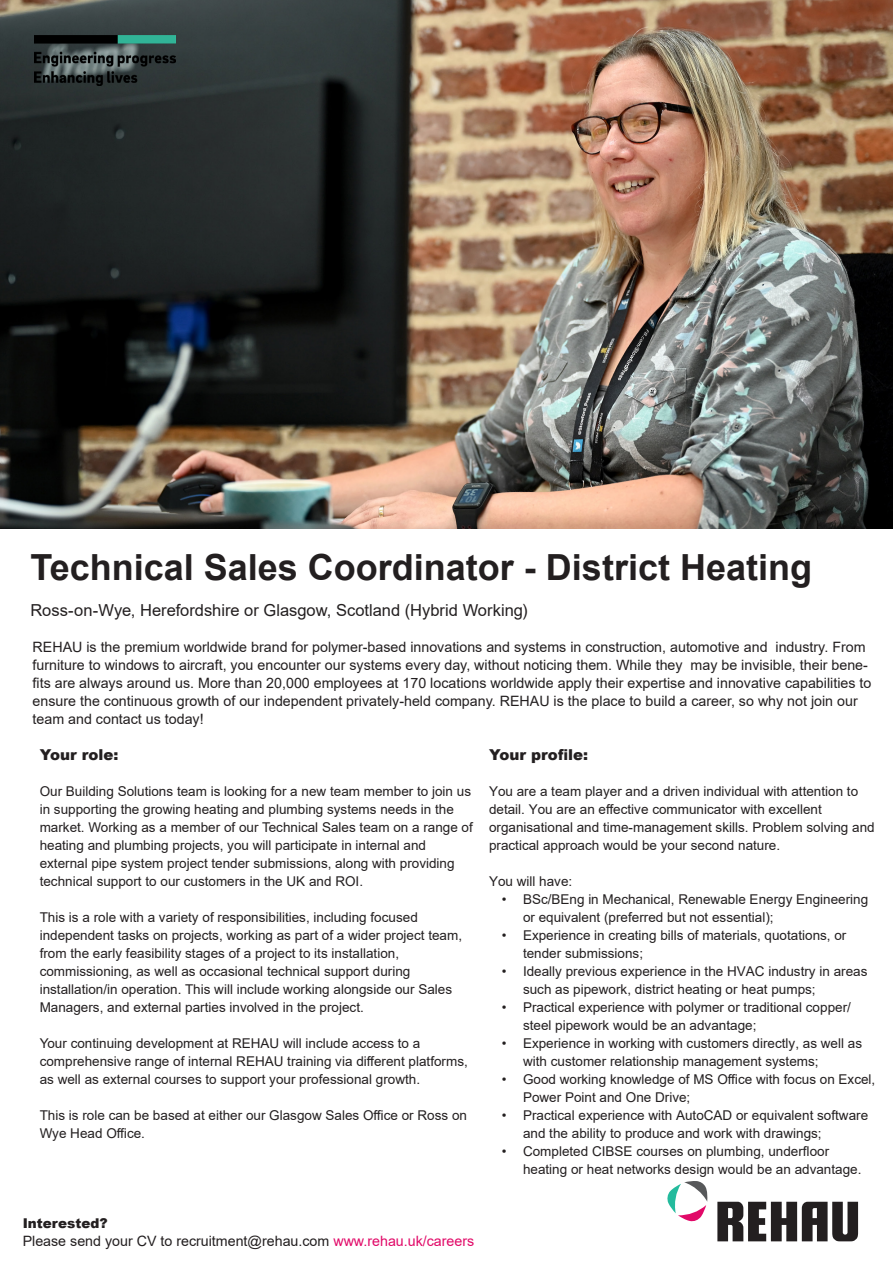
<style>
.page{position:relative;width:893px;height:1263px;background:#fff}
.page>*{position:absolute;margin:0;border:0;box-sizing:border-box;transform-origin:0 0}
._01__Headline_-_35pt_-_left_-_black{font:700 36px "Arial";color:#231f20}
._11__Highlighter_-_20pt_-_black_-_left{font:16.5px "Arial";color:#231f20}
._14__Body_subline_-_9_5pt{font:900 15px "Arial";color:#231f20}
._16__Body_text_-_9_5pt{font:14.25px/18px "Arial";color:#231f20}
._14__Body_subline_-_9_5pt-2{font:13.5px/18px "Arial";color:#231f20}
._16__Body_text_-_9_5pt-2{font:900 13.5px "Arial";color:#231f20}
.s1{color:#e10968}
</style>
<div class="page">
<img style="left:0;top:0;width:893px;height:529px">
<img style="left:34px;top:36px;width:141px;height:49px">
<svg style="left:667px;top:1181px;width:41px;height:41px"></svg>
<svg style="left:717px;top:1202px;width:141px;height:39px"></svg>
<p class="_01__Headline_-_35pt_-_left_-_black" style="left:30px;top:542px;width:783px">Technical Sales Coordinator - District Heating</p>
<p class="_11__Highlighter_-_20pt_-_black_-_left" style="left:30px;top:599px;width:499px">Ross-on-Wye, Herefordshire or Glasgow, Scotland (Hybrid Working)</p>
<p class="_16__Body_text_-_9_5pt" style="left:33px;top:638px;width:840px">REHAU is the premium worldwide brand for polymer-based innovations and systems in construction, automotive and industry. From furniture to windows to aircraft, you encounter our systems every day, without noticing them. While they may be invisible, their bene&shy;fits are always around us. More than 20,000 employees at 170 locations worldwide apply their expertise and innovative capabilities to ensure the continuous growth of our independent privately-held company. REHAU is the place to build a career, so why not join our team and contact us today!</p>
<p class="_14__Body_subline_-_9_5pt" style="left:489px;top:743px;width:100px">Your profile:</p>
<p class="_14__Body_subline_-_9_5pt-2" style="left:489px;top:782px;width:387px">You are a team player and a driven individual with attention to detail. You are an effective communicator with excellent organisational and time-management skills. Problem solving and practical approach would be your second nature.</p>
<p class="_14__Body_subline_-_9_5pt-2" style="left:489px;top:872px;width:85px">You will have:</p>
<p class="_14__Body_subline_-_9_5pt-2" style="left:523px;top:890px;width:347px;text-indent:-21px">• BSc/BEng in Mechanical, Renewable Energy Engineering or equivalent (preferred but not essential);</p>
<p class="_14__Body_subline_-_9_5pt-2" style="left:523px;top:926px;width:325px;text-indent:-21px">• Experience in creating bills of materials, quotations, or tender submissions;</p>
<p class="_14__Body_subline_-_9_5pt-2" style="left:523px;top:962px;width:346px;text-indent:-21px">• Ideally previous experience in the HVAC industry in areas such as pipework, district heating or heat pumps;</p>
<p class="_14__Body_subline_-_9_5pt-2" style="left:523px;top:998px;width:329px;text-indent:-21px">• Practical experience with polymer or traditional copper/ steel pipework would be an advantage;</p>
<p class="_14__Body_subline_-_9_5pt-2" style="left:523px;top:1034px;width:341px;text-indent:-21px">• Experience in working with customers directly, as well as with customer relationship management systems;</p>
<p class="_14__Body_subline_-_9_5pt-2" style="left:523px;top:1070px;width:354px;text-indent:-21px">• Good working knowledge of MS Office with focus on Excel,<br>Power Point and One Drive;</p>
<p class="_14__Body_subline_-_9_5pt-2" style="left:523px;top:1106px;width:347px;text-indent:-21px">• Practical experience with AutoCAD or equivalent software and the ability to produce and work with drawings;</p>
<p class="_14__Body_subline_-_9_5pt-2" style="left:523px;top:1142px;width:340px;text-indent:-21px">• Completed CIBSE courses on plumbing, underfloor heating or heat networks design would be an advantage.</p>
<p class="_14__Body_subline_-_9_5pt" style="left:40px;top:743px;width:80px">Your role:</p>
<p class="_14__Body_subline_-_9_5pt-2" style="left:40px;top:782px;width:435px">Our Building Solutions team is looking for a new team member to join us in supporting the growing heating and plumbing systems needs in the market. Working as a member of our Technical Sales team on a range of heating and plumbing projects, you will participate in internal and external pipe system project tender submissions, along with providing technical support to our customers in the UK and ROI.</p>
<p class="_14__Body_subline_-_9_5pt-2" style="left:40px;top:908px;width:424px">This is a role with a variety of responsibilities, including focused independent tasks on projects, working as part of a wider project team, from the early feasibility stages of a project to its installation, commissioning, as well as occasional technical support during installation/in operation. This will include working alongside our Sales Managers, and external parties involved in the project.</p>
<p class="_14__Body_subline_-_9_5pt-2" style="left:40px;top:1034px;width:430px">Your continuing development at REHAU will include access to a comprehensive range of internal REHAU training via different platforms, as well as external courses to support your professional growth.</p>
<p class="_14__Body_subline_-_9_5pt-2" style="left:40px;top:1106px;width:429px">This is role can be based at either our Glasgow Sales Office or Ross on<br>Wye Head Office.</p>
<p class="_16__Body_text_-_9_5pt-2" style="left:23px;top:1213px;width:86px">Interested?</p>
<p class="_16__Body_text_-_9_5pt" style="left:23px;top:1232px;width:453px">Please send your CV to recruitment@rehau.com <span class="s1">www.rehau.uk/careers</span></p>
</div>
